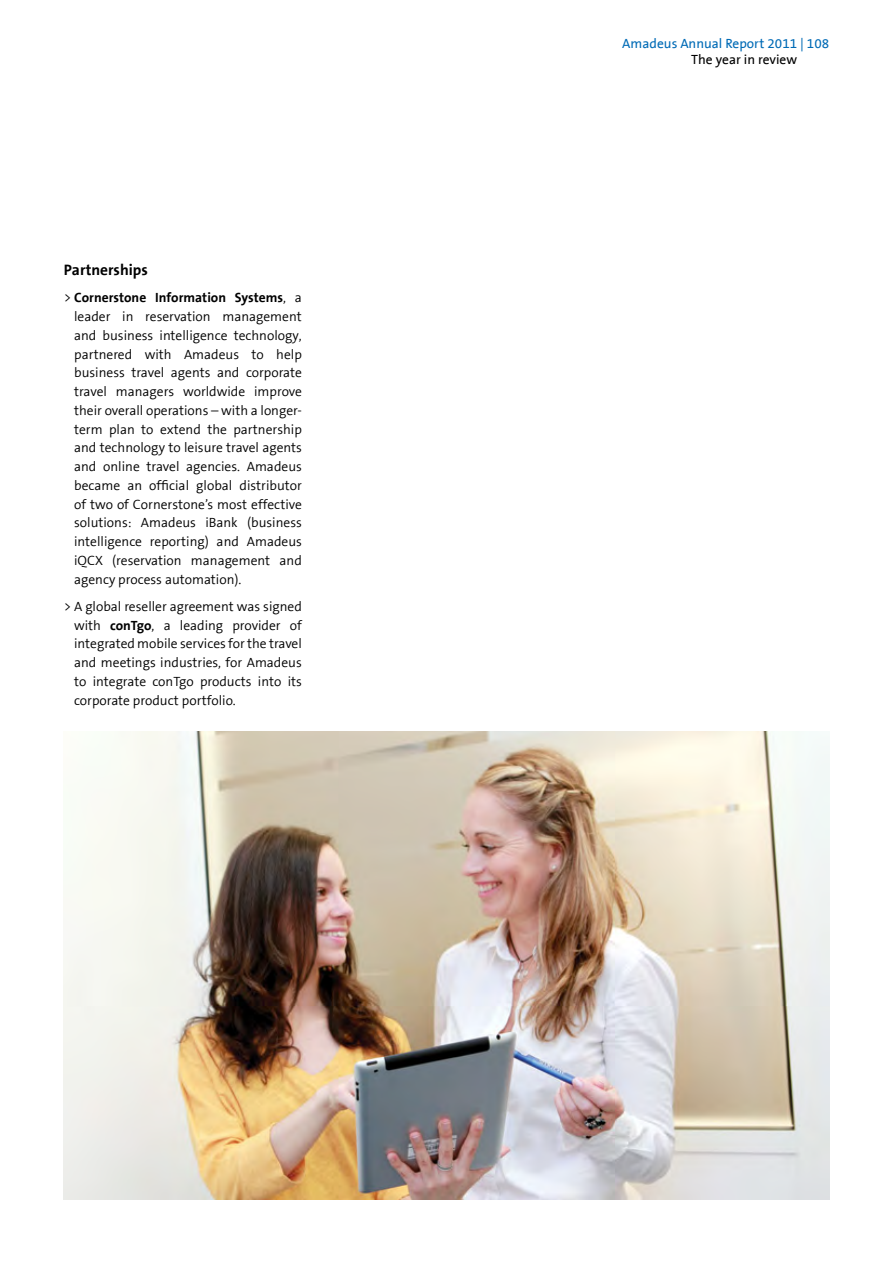
<style>
.page{position:relative;width:893px;height:1263px;background:#fff}
.page>*{position:absolute;margin:0;border:0;box-sizing:border-box;transform-origin:0 0}
.t1{font:700 15.3px "The Sans B7";color:#000}
.t2{font:300 13.5px/18.8px "The Sans B4";color:#000;text-align:justify}
.t3{font:700 13.5px "The Sans B7";color:#000}
.t4{font:13.5px "The Sans B5 Plain";color:#006bb6}
.t5{font:13.5px "The Sans B5 Plain";color:#000}
.s1{font-family:"The Sans B4";font-weight:300}
.s2{font-family:"The Sans B7";font-weight:700}
</style>
<div class="page">
<img style="left:64px;top:731px;width:765px;height:468px">
<p class="t1" style="left:64px;top:262px;width:86px">Partnerships</p>
<p class="t3" style="left:64px;top:291px;width:240px"><span class="s1">&gt;</span> Cornerstone Information Systems<span class="s1">, a</span></p>
<p class="t2" style="left:74px;top:308px;width:229px">leader in reservation management and business intelligence technology, partnered with Amadeus to help business travel agents and corporate travel managers worldwide improve their overall operations – with a longer&shy;term plan to extend the partnership and technology to leisure travel agents and online travel agencies. Amadeus became an official global distributor of two of Cornerstone’s most effective solutions: Amadeus iBank (business intelligence reporting) and Amadeus iQCX (reservation management and agency process automation).</p>
<p class="t2" style="left:74px;top:597px;width:229px;text-indent:-10px">&gt; A global reseller agreement was signed with <span class="s2">conTgo</span>, a leading provider of integrated mobile services for the travel and meetings industries, for Amadeus to integrate conTgo products into its corporate product portfolio.</p>
<p class="t4" style="left:622px;top:37px;width:208px">Amadeus Annual Report 2011 | 108</p>
<p class="t5" style="left:691px;top:53px;width:107px">The year in review</p>
</div>
